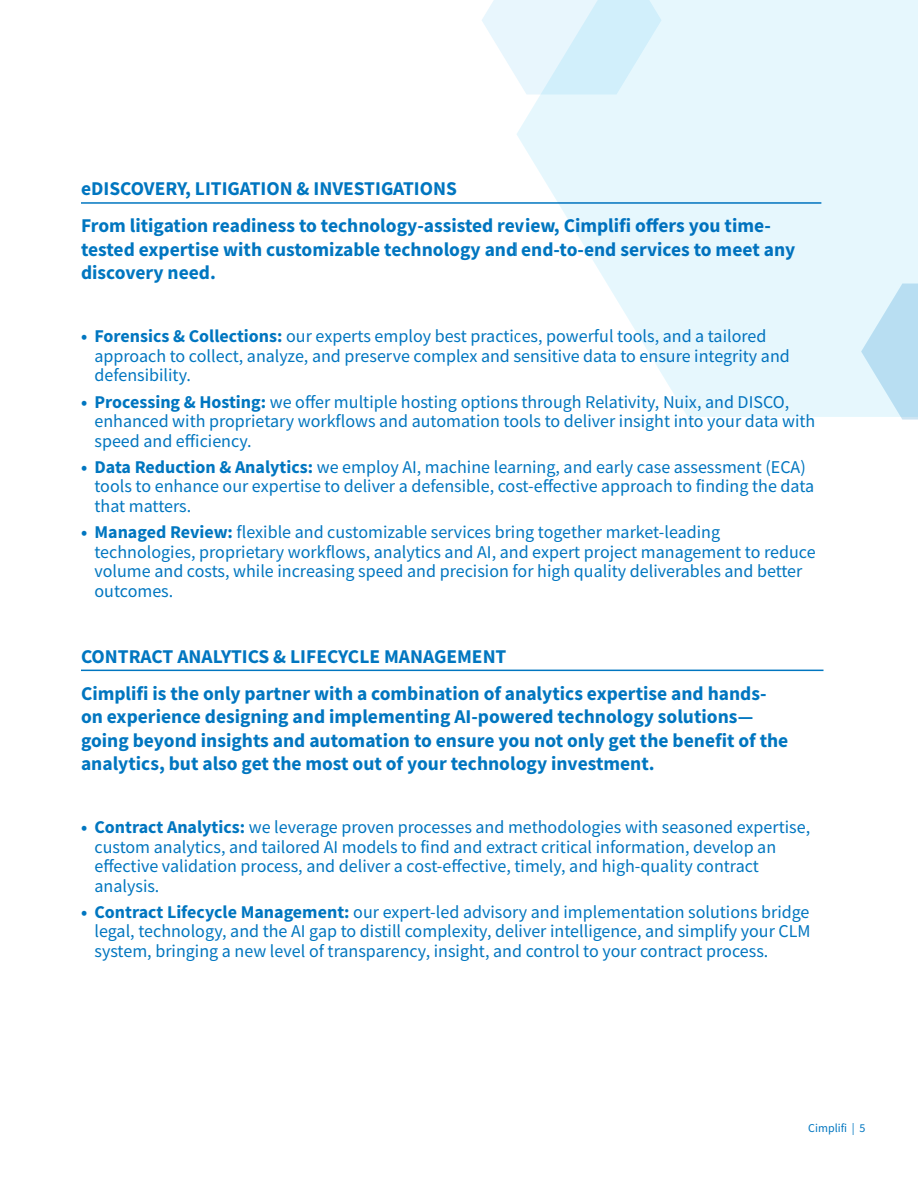
<style>
.page{position:relative;width:918px;height:1188px;background:#fff}
.page>*{position:absolute;margin:0;border:0;box-sizing:border-box;transform-origin:0 0}
.t1{font:700 19.5px/23.4px "Source Sans Pro";color:#0076c0}
.t2{font:18px/19.5px "Source Sans Pro";color:#0076c0}
.t3{font:12px "Source Sans Pro";color:#0076c0}
.s1{font-weight:700}
</style>
<div class="page">
<svg style="left:482px;top:0;width:34px;height:76px"></svg>
<hr style="left:81px;top:202px;width:740px;height:2px;background:#0076c0">
<hr style="left:81px;top:670px;width:743px;height:1px;background:#0076c0">
<svg style="left:516px;top:0;width:402px;height:417px;fill:#e6f7fd"></svg>
<svg style="left:861px;top:284px;width:57px;height:136px;background:#c9e7f6"></svg>
<p class="t1" style="left:81px;top:177px;width:377px">eDISCOVERY, LITIGATION &amp; INVESTIGATIONS</p>
<p class="t1" style="left:81px;top:214px;width:716px">From litigation readiness to technology-assisted review, Cimplifi offers you time&shy;tested expertise with customizable technology and end-to-end services to meet any discovery need.</p>
<p class="t2" style="left:94px;top:326px;width:697px;text-indent:-14px"><span class="s1">• Forensics &amp; Collections:</span> our experts employ best practices, powerful tools, and a tailored approach to collect, analyze, and preserve complex and sensitive data to ensure integrity and defensibility.</p>
<p class="t2" style="left:94px;top:392px;width:722px;text-indent:-14px"><span class="s1">• Processing &amp; Hosting:</span> we offer multiple hosting options through Relativity, Nuix, and DISCO, enhanced with proprietary workflows and automation tools to deliver insight into your data with speed and efficiency.</p>
<p class="t2" style="left:94px;top:457px;width:721px;text-indent:-14px"><span class="s1">• Data Reduction &amp; Analytics:</span> we employ AI, machine learning, and early case assessment (ECA) tools to enhance our expertise to deliver a defensible, cost-effective approach to finding the data that matters.</p>
<p class="t2" style="left:94px;top:522px;width:723px;text-indent:-14px"><span class="s1">• Managed Review:</span> flexible and customizable services bring together market-leading technologies, proprietary workflows, analytics and AI, and expert project management to reduce volume and costs, while increasing speed and precision for high quality deliverables and better outcomes.</p>
<p class="t1" style="left:81px;top:644px;width:427px">CONTRACT ANALYTICS &amp; LIFECYCLE MANAGEMENT</p>
<p class="t1" style="left:81px;top:681px;width:709px">Cimplifi is the only partner with a combination of analytics expertise and hands&shy;on experience designing and implementing AI-powered technology solutions— going beyond insights and automation to ensure you not only get the benefit of the analytics, but also get the most out of your technology investment.</p>
<p class="t2" style="left:94px;top:817px;width:717px;text-indent:-14px"><span class="s1">• Contract Analytics:</span> we leverage proven processes and methodologies with seasoned expertise, custom analytics, and tailored AI models to find and extract critical information, develop an effective validation process, and deliver a cost-effective, timely, and high-quality contract analysis.</p>
<p class="t2" style="left:94px;top:902px;width:718px;text-align:justify;text-indent:-14px"><span class="s1">• Contract Lifecycle Management:</span> our expert-led advisory and implementation solutions bridge legal, technology, and the AI gap to distill complexity, deliver intelligence, and simplify your CLM system, bringing a new level of transparency, insight, and control to your contract process.</p>
<p class="t3" style="left:808px;top:1120px;width:59px">Cimplifi | 5</p>
</div>
